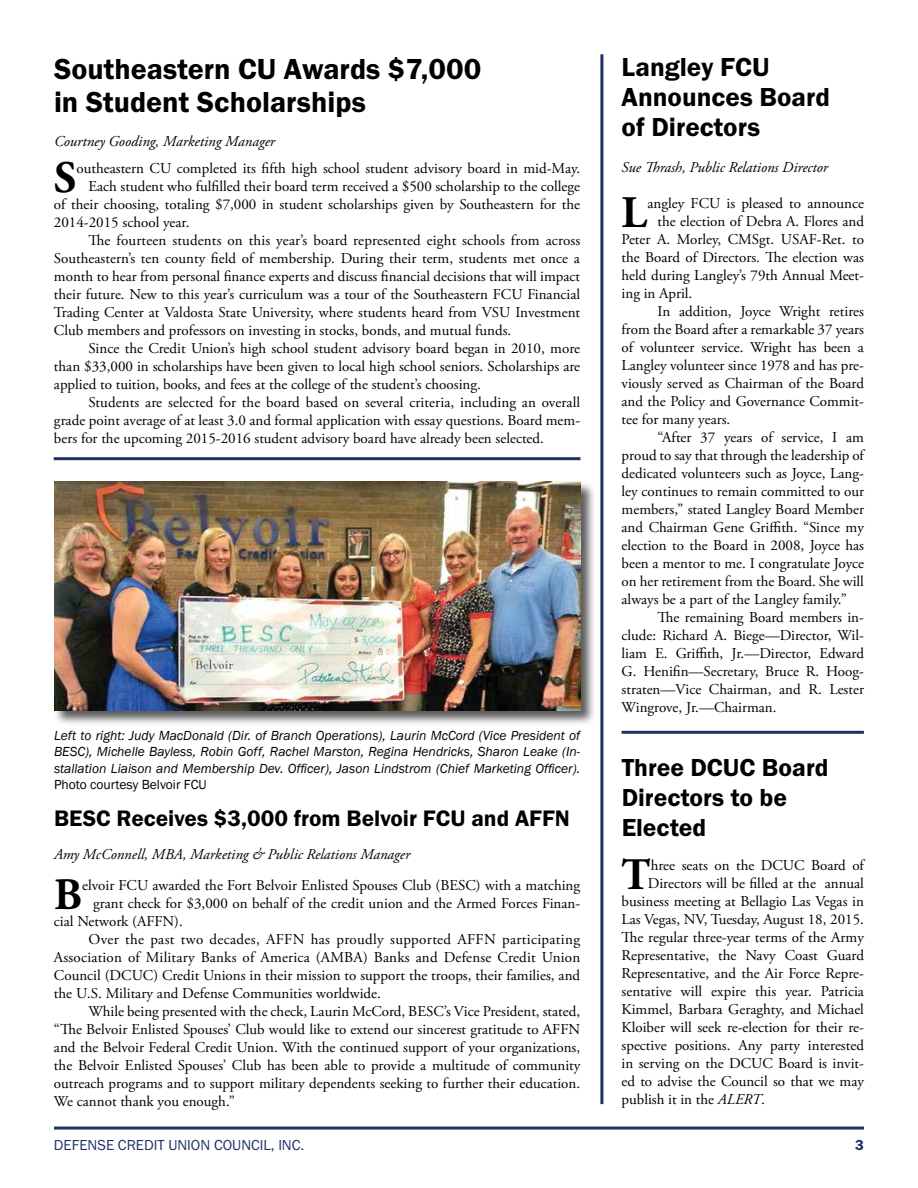
<style>
.page{position:relative;width:918px;height:1188px;background:#fff}
.page>*{position:absolute;margin:0;border:0;box-sizing:border-box;transform-origin:0 0}
.t1{font:700 45px "Adobe Garamond Pro";color:#000}
.t2{font:600 30px/33px "Franklin Gothic FS";color:#000}
.t3{font:600 27px/30px "Franklin Gothic FS";color:#000}
.t4{font:600 25.5px/30px "Franklin Gothic FS";color:#000}
.t5{font:600 23.25px "Franklin Gothic FS";color:#000}
.t6{font:15px "Adobe Garamond Pro";color:#000}
.t7{font:italic 15px "Adobe Garamond Pro";color:#000}
.t8{font:15px "Adobe Garamond Pro";letter-spacing:.025em;color:#000}
.t9{font:15px "Franklin Gothic FS";color:#1b3265}
.t10{font:600 15px "Franklin Gothic FS";color:#1b3265}
.t11{font:italic 13.5px/16.2px "Franklin Gothic";color:#000;text-align:justify}
.t12{font:13.5px "Franklin Gothic";color:#000}
.s1{font-style:italic}
</style>
<div class="page">
<hr style="left:600px;top:54px;width:3px;height:1050px;background:#1b3265">
<hr style="left:54px;top:1127px;width:810px;height:3px;background:#1b3265">
<hr style="left:54px;top:457px;width:527px;height:3px;background:#1b3265">
<div style="left:53px;top:481px;width:543px;height:245px;background:#000;opacity:.65"></div>
<img style="left:54px;top:482px;width:526px;height:228px">
<hr style="left:622px;top:731px;width:242px;height:3px;background:#1b3265">
<h2 class="t2" style="left:54px;top:53px;width:429px">Southeastern CU Awards $7,000 in Student Scholarships</h2>
<p class="t7" style="left:54px;top:133px;width:223px">Courtney Gooding, Marketing Manager</p>
<h1 class="t1" style="left:54px;top:152px;width:24px">S</h1>
<p class="t6" style="left:77px;top:159px;width:505px">outheastern CU completed its fifth high school student advisory board in mid-May.</p>
<p class="t6" style="left:88px;top:177px;width:493px">Each student who fulfilled their board term received a $500 scholarship to the college</p>
<p class="t6" style="left:54px;top:195px;width:528px">of their choosing, totaling $7,000 in student scholarships given by Southeastern for the</p>
<p class="t6" style="left:54px;top:213px;width:137px">2014-2015 school year.</p>
<p class="t6" style="left:88px;top:231px;width:493px">The fourteen students on this year’s board represented eight schools from across</p>
<p class="t6" style="left:54px;top:249px;width:527px">Southeastern’s ten county field of membership. During their term, students met once a</p>
<p class="t6" style="left:54px;top:267px;width:528px">month to hear from personal finance experts and discuss financial decisions that will impact</p>
<p class="t6" style="left:54px;top:285px;width:528px">their future. New to this year’s curriculum was a tour of the Southeastern FCU Financial</p>
<p class="t6" style="left:54px;top:303px;width:528px">Trading Center at Valdosta State University, where students heard from VSU Investment</p>
<p class="t6" style="left:54px;top:321px;width:459px">Club members and professors on investing in stocks, bonds, and mutual funds.</p>
<p class="t6" style="left:88px;top:339px;width:493px">Since the Credit Union’s high school student advisory board began in 2010, more</p>
<p class="t6" style="left:54px;top:357px;width:528px">than $33,000 in scholarships have been given to local high school seniors. Scholarships are</p>
<p class="t6" style="left:54px;top:375px;width:428px">applied to tuition, books, and fees at the college of the student’s choosing.</p>
<p class="t6" style="left:88px;top:393px;width:493px">Students are selected for the board based on several criteria, including an overall</p>
<p class="t6" style="left:54px;top:411px;width:528px">grade point average of at least 3.0 and formal application with essay questions. Board mem-</p>
<p class="t6" style="left:54px;top:429px;width:491px">bers for the upcoming 2015-2016 student advisory board have already been selected.</p>
<p class="t11" style="left:54px;top:728px;width:528px">Left to right: Judy MacDonald (Dir. of Branch Operations), Laurin McCord (Vice President of BESC), Michelle Bayless, Robin Goff, Rachel Marston, Regina Hendricks, Sharon Leake (In&shy;stallation Liaison and Membership Dev. Officer), Jason Lindstrom (Chief Marketing Officer).</p>
<p class="t12" style="left:54px;top:776px;width:154px">Photo courtesy Belvoir FCU</p>
<h3 class="t5" style="left:54px;top:805px;width:517px">BESC Receives $3,000 from Belvoir FCU and AFFN</h3>
<p class="t7" style="left:54px;top:845px;width:358px">Amy McConnell, MBA, Marketing &amp; Public Relations Manager</p>
<h1 class="t1" style="left:54px;top:869px;width:29px">B</h1>
<p class="t6" style="left:82px;top:876px;width:500px">elvoir FCU awarded the Fort Belvoir Enlisted Spouses Club (BESC) with a matching</p>
<p class="t6" style="left:93px;top:894px;width:489px">grant check for $3,000 on behalf of the credit union and the Armed Forces Finan-</p>
<p class="t6" style="left:54px;top:912px;width:130px">cial Network (AFFN).</p>
<p class="t8" style="left:88px;top:930px;width:493px">Over the past two decades, AFFN has proudly supported AFFN participating</p>
<p class="t6" style="left:54px;top:948px;width:528px">Association of Military Banks of America (AMBA) Banks and Defense Credit Union</p>
<p class="t6" style="left:54px;top:966px;width:528px">Council (DCUC) Credit Unions in their mission to support the troops, their families, and</p>
<p class="t6" style="left:54px;top:984px;width:328px">the U.S. Military and Defense Communities worldwide.</p>
<p class="t6" style="left:88px;top:1002px;width:493px">While being presented with the check, Laurin McCord, BESC’s Vice President, stated,</p>
<p class="t6" style="left:54px;top:1020px;width:528px">“The Belvoir Enlisted Spouses’ Club would like to extend our sincerest gratitude to AFFN</p>
<p class="t6" style="left:54px;top:1038px;width:528px">and the Belvoir Federal Credit Union. With the continued support of your organizations,</p>
<p class="t6" style="left:54px;top:1056px;width:528px">the Belvoir Enlisted Spouses’ Club has been able to provide a multitude of community</p>
<p class="t6" style="left:54px;top:1074px;width:528px">outreach programs and to support military dependents seeking to further their education.</p>
<p class="t6" style="left:54px;top:1092px;width:182px">We cannot thank you enough.”</p>
<h3 class="t3" style="left:622px;top:53px;width:210px">Langley FCU<br>Announces Board of Directors</h3>
<p class="t7" style="left:622px;top:159px;width:208px">Sue Thrash, Public Relations Director</p>
<h1 class="t1" style="left:622px;top:187px;width:27px">L</h1>
<p class="t6" style="left:648px;top:194px;width:218px">angley FCU is pleased to announce</p>
<p class="t6" style="left:658px;top:212px;width:208px">the election of Debra A. Flores and</p>
<p class="t6" style="left:622px;top:230px;width:244px">Peter A. Morley, CMSgt. USAF-Ret. to</p>
<p class="t6" style="left:622px;top:248px;width:244px">the Board of Directors. The election was</p>
<p class="t6" style="left:622px;top:266px;width:244px">held during Langley’s 79th Annual Meet-</p>
<p class="t6" style="left:622px;top:284px;width:72px">ing in April.</p>
<p class="t6" style="left:658px;top:302px;width:208px">In addition, Joyce Wright retires</p>
<p class="t6" style="left:622px;top:320px;width:244px">from the Board after a remarkable 37 years</p>
<p class="t6" style="left:622px;top:338px;width:244px">of volunteer service. Wright has been a</p>
<p class="t6" style="left:622px;top:356px;width:244px">Langley volunteer since 1978 and has pre-</p>
<p class="t6" style="left:622px;top:374px;width:244px">viously served as Chairman of the Board</p>
<p class="t6" style="left:622px;top:392px;width:244px">and the Policy and Governance Commit-</p>
<p class="t6" style="left:622px;top:410px;width:110px">tee for many years.</p>
<p class="t6" style="left:658px;top:428px;width:208px">“After 37 years of service, I am</p>
<p class="t6" style="left:622px;top:446px;width:244px">proud to say that through the leadership of</p>
<p class="t6" style="left:622px;top:464px;width:244px">dedicated volunteers such as Joyce, Lang-</p>
<p class="t6" style="left:622px;top:482px;width:244px">ley continues to remain committed to our</p>
<p class="t6" style="left:622px;top:500px;width:244px">members,” stated Langley Board Member</p>
<p class="t6" style="left:622px;top:518px;width:244px">and Chairman Gene Griffith. “Since my</p>
<p class="t6" style="left:622px;top:536px;width:244px">election to the Board in 2008, Joyce has</p>
<p class="t6" style="left:622px;top:554px;width:244px">been a mentor to me. I congratulate Joyce</p>
<p class="t6" style="left:622px;top:572px;width:244px">on her retirement from the Board. She will</p>
<p class="t6" style="left:622px;top:590px;width:227px">always be a part of the Langley family.”</p>
<p class="t6" style="left:658px;top:608px;width:208px">The remaining Board members in-</p>
<p class="t6" style="left:622px;top:626px;width:244px">clude: Richard A. Biege—Director, Wil-</p>
<p class="t6" style="left:622px;top:644px;width:244px">liam E. Griffith, Jr.—Director, Edward</p>
<p class="t6" style="left:622px;top:662px;width:244px">G. Henifin—Secretary, Bruce R. Hoog-</p>
<p class="t6" style="left:622px;top:680px;width:244px">straten—Vice Chairman, and R. Lester</p>
<p class="t6" style="left:622px;top:698px;width:156px">Wingrove, Jr.—Chairman.</p>
<h3 class="t4" style="left:622px;top:752px;width:208px">Three DCUC Board<br>Directors to be<br>Elected</h3>
<h1 class="t1" style="left:622px;top:849px;width:30px">T</h1>
<p class="t6" style="left:651px;top:856px;width:215px">hree seats on the DCUC Board of</p>
<p class="t6" style="left:648px;top:874px;width:218px">Directors will be filled at the annual</p>
<p class="t6" style="left:622px;top:892px;width:244px">business meeting at Bellagio Las Vegas in</p>
<p class="t6" style="left:622px;top:910px;width:244px">Las Vegas, NV, Tuesday, August 18, 2015.</p>
<p class="t6" style="left:622px;top:928px;width:244px">The regular three-year terms of the Army</p>
<p class="t6" style="left:622px;top:946px;width:244px">Representative, the Navy Coast Guard</p>
<p class="t6" style="left:622px;top:964px;width:244px">Representative, and the Air Force Repre-</p>
<p class="t6" style="left:622px;top:982px;width:244px">sentative will expire this year. Patricia</p>
<p class="t6" style="left:622px;top:1000px;width:244px">Kimmel, Barbara Geraghty, and Michael</p>
<p class="t6" style="left:622px;top:1018px;width:244px">Kloiber will seek re-election for their re-</p>
<p class="t6" style="left:622px;top:1036px;width:244px">spective positions. Any party interested</p>
<p class="t6" style="left:622px;top:1054px;width:244px">in serving on the DCUC Board is invit-</p>
<p class="t6" style="left:622px;top:1072px;width:244px">ed to advise the Council so that we may</p>
<p class="t6" style="left:622px;top:1090px;width:145px">publish it in the <span class="s1">ALERT</span>.</p>
<p class="t9" style="left:54px;top:1137px;width:252px">DEFENSE CREDIT UNION COUNCIL, INC.</p>
<p class="t10" style="left:855px;top:1137px;width:10px">3</p>
</div>
